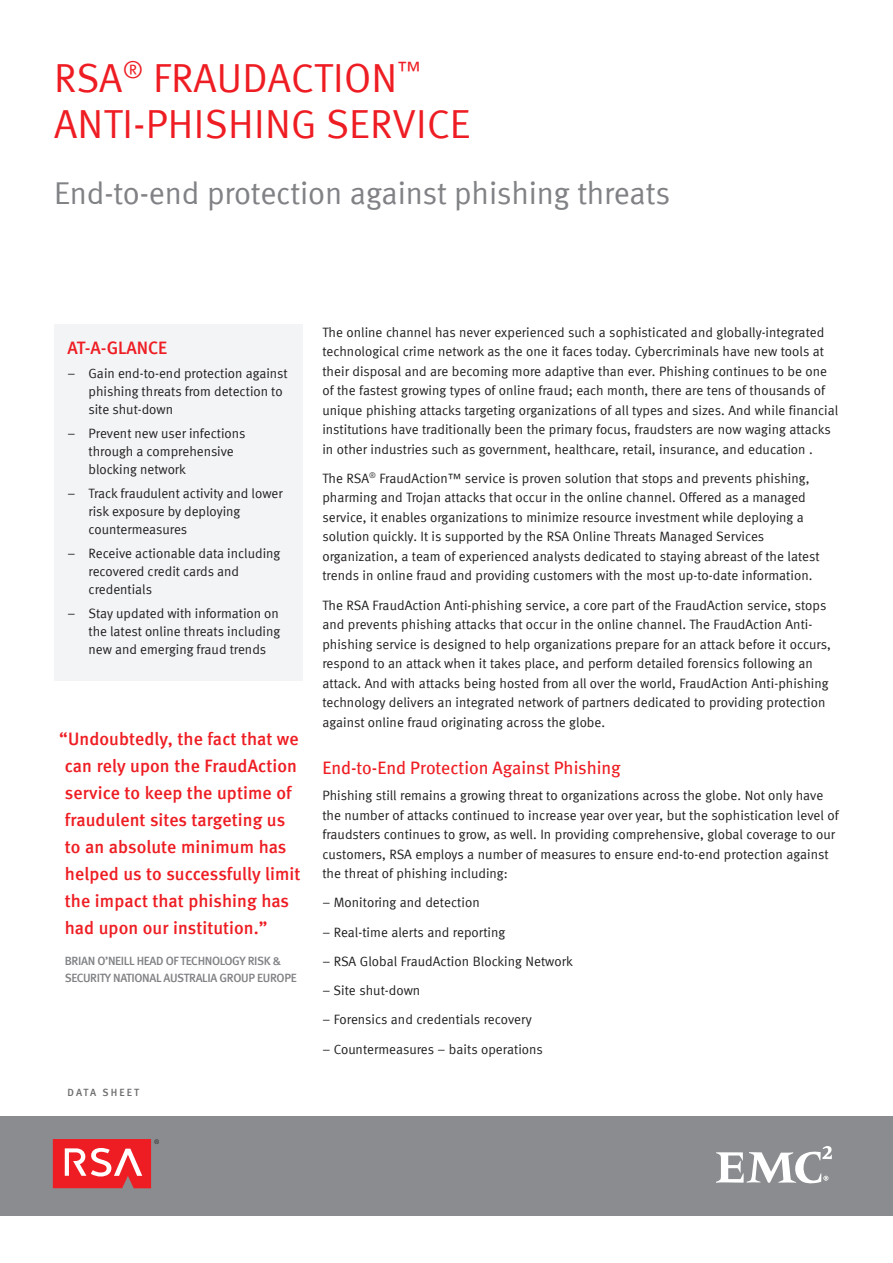
<style>
.page{position:relative;width:893px;height:1263px;background:#fff}
.page>*{position:absolute;margin:0;border:0;box-sizing:border-box;transform-origin:0 0}
.t1{font:40.5px/46.5px "Meta Normal LF";letter-spacing:.01em;color:#ee1d23}
.Sub_Title{font:31.5px "Meta Normal";letter-spacing:-.005em;color:#808285}
.At_a_Glance{font:18px/27px "Meta Medium LF";letter-spacing:.005em;color:#ee1d23}
.Subhead_1{font:18px "Meta Book LF";color:#ee1d23}
.Body_Copy{font:13.5px/19.5px "Meta Normal LF";letter-spacing:.005em;color:#231f20}
.Sidebar_Caption_Bull{font:13.5px/18px "Meta Normal LF";color:#231f20}
.Quote_Credit{font:12px/16.5px "Meta Medium LF";letter-spacing:-.03em;color:#808285}
.Category_Title{font:10.5px "Meta Medium LF";letter-spacing:.2em;color:#6c6d70}
</style>
<div class="page">
<div style="left:0;top:1116px;width:893px;height:99px;background:#8a8c8f"></div>
<svg style="left:716px;top:1146px;width:116px;height:38px"></svg>
<svg style="left:53px;top:1139px;width:106px;height:49px;background:#e7494e"></svg>
<div style="left:54px;top:324px;width:248px;height:356px;background:#f2f4f6"></div>
<p class="t1" style="left:54px;top:54px;width:418px">RSA<sup>®</sup> FRAUDACTION<sup>™<br></sup>ANTI-PHISHING SERVICE</p>
<p class="Sub_Title" style="left:54px;top:175px;width:618px">End-to-end protection against phishing threats</p>
<p class="At_a_Glance" style="left:68px;top:334px;width:101px">AT-A-GLANCE</p>
<p class="Sidebar_Caption_Bull" style="left:89px;top:364px;width:201px;text-indent:-21px">– Gain end-to-end protection against phishing threats from detection to site shut-down</p>
<p class="Sidebar_Caption_Bull" style="left:89px;top:424px;width:158px;text-indent:-21px">– Prevent new user infections through a comprehensive blocking network</p>
<p class="Sidebar_Caption_Bull" style="left:89px;top:484px;width:196px;text-indent:-21px">– Track fraudulent activity and lower risk exposure by deploying countermeasures</p>
<p class="Sidebar_Caption_Bull" style="left:89px;top:544px;width:193px;text-indent:-21px">– Receive actionable data including recovered credit cards and credentials</p>
<p class="Sidebar_Caption_Bull" style="left:89px;top:604px;width:193px;text-align:justify;text-indent:-21px">– Stay updated with information on the latest online threats including new and emerging fraud trends</p>
<p class="At_a_Glance" style="left:65px;top:725px;width:237px;text-indent:-5px">“Undoubtedly, the fact that we can rely upon the FraudAction service to keep the uptime of fraudulent sites targeting us to an absolute minimum has helped us to successfully limit the impact that phishing has had upon our institution.”</p>
<p class="Quote_Credit" style="left:65px;top:953px;width:233px">BRIAN O’NEILL HEAD OF TECHNOLOGY RISK &amp;<br>SECURITY NATIONAL AUSTRALIA GROUP EUROPE</p>
<p class="Category_Title" style="left:67px;top:1086px;width:73px">DATA SHEET</p>
<p class="Body_Copy" style="left:322px;top:322px;width:517px">The online channel has never experienced such a sophisticated and globally-integrated technological crime network as the one it faces today. Cybercriminals have new tools at their disposal and are becoming more adaptive than ever. Phishing continues to be one of the fastest growing types of online fraud; each month, there are tens of thousands of unique phishing attacks targeting organizations of all types and sizes. And while financial institutions have traditionally been the primary focus, fraudsters are now waging attacks in other industries such as government, healthcare, retail, insurance, and education .</p>
<p class="Body_Copy" style="left:322px;top:468px;width:499px">The RSA<sup>®</sup> FraudAction™ service is proven solution that stops and prevents phishing, pharming and Trojan attacks that occur in the online channel. Offered as a managed service, it enables organizations to minimize resource investment while deploying a solution quickly. It is supported by the RSA Online Threats Managed Services organization, a team of experienced analysts dedicated to staying abreast of the latest trends in online fraud and providing customers with the most up-to-date information.</p>
<p class="Body_Copy" style="left:322px;top:595px;width:510px">The RSA FraudAction Anti-phishing service, a core part of the FraudAction service, stops and prevents phishing attacks that occur in the online channel. The FraudAction Anti&shy;phishing service is designed to help organizations prepare for an attack before it occurs, respond to an attack when it takes place, and perform detailed forensics following an attack. And with attacks being hosted from all over the world, FraudAction Anti-phishing technology delivers an integrated network of partners dedicated to providing protection against online fraud originating across the globe.</p>
<p class="Subhead_1" style="left:322px;top:757px;width:300px">End-to-End Protection Against Phishing</p>
<p class="Body_Copy" style="left:322px;top:785px;width:518px">Phishing still remains a growing threat to organizations across the globe. Not only have the number of attacks continued to increase year over year, but the sophistication level of fraudsters continues to grow, as well. In providing comprehensive, global coverage to our customers, RSA employs a number of measures to ensure end-to-end protection against the threat of phishing including:</p>
<p class="Body_Copy" style="left:322px;top:893px;width:159px">– Monitoring and detection</p>
<p class="Body_Copy" style="left:322px;top:922px;width:184px">– Real-time alerts and reporting</p>
<p class="Body_Copy" style="left:322px;top:951px;width:252px">– RSA Global FraudAction Blocking Network</p>
<p class="Body_Copy" style="left:322px;top:980px;width:99px">– Site shut-down</p>
<p class="Body_Copy" style="left:322px;top:1010px;width:211px">– Forensics and credentials recovery</p>
<p class="Body_Copy" style="left:322px;top:1039px;width:222px">– Countermeasures – baits operations</p>
</div>
